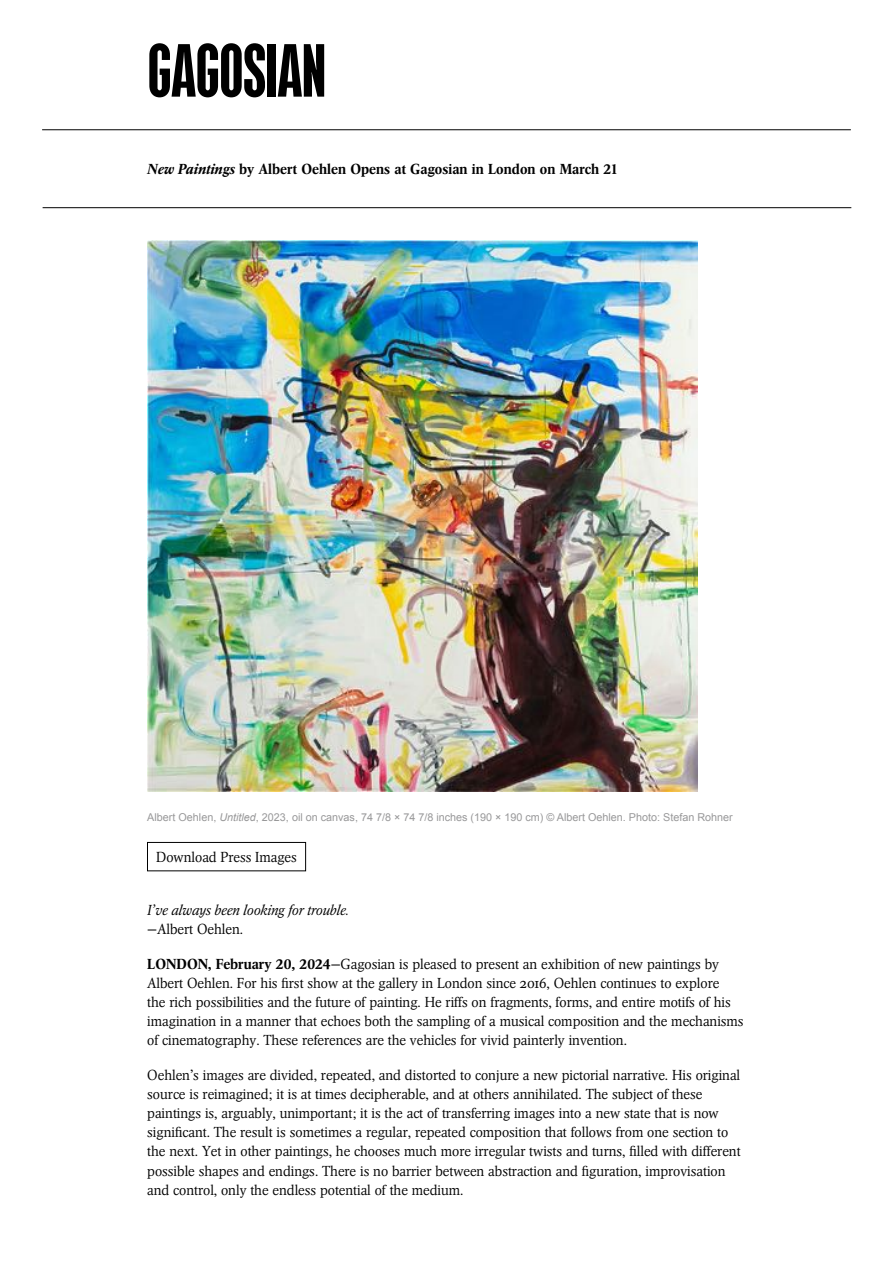
<style>
.page{position:relative;width:893px;height:1263px;background:#fff}
.page>*{position:absolute;margin:0;border:0;box-sizing:border-box;transform-origin:0 0}
.t1{font:75px "GAGOSIANHEADLINE";color:#000}
.t2{font:300 14.4px/19px "Arena New BQ";color:#000}
.t3{font:500 14.4px "Arena New BQ";letter-spacing:.005em;color:#000}
.t4{font:italic 300 14.4px "Arena New BQ";color:#000}
.t5{font:10.8px "Arial";color:#989899}
.s1{font-style:italic}
.s2{font-weight:500}
</style>
<div class="page">
<hr style="left:42px;top:129px;width:809px;height:1px;background:#000">
<img style="left:147px;top:241px;width:550px;height:550px">
<hr style="left:43px;top:207px;width:808px;height:1px;background:#000">
<div style="left:147px;top:842px;width:159px;height:29px;border:1px solid #000"></div>
<h1 class="t1" style="left:148px;top:39px;width:180px">GAGOSIAN</h1>
<p class="t3" style="left:147px;top:160px;width:471px"><span class="s1">New Paintings</span> by Albert Oehlen Opens at Gagosian in London on March 21</p>
<p class="t5" style="left:147px;top:811px;width:587px">Albert Oehlen, <span class="s1">Untitled</span>, 2023, oil on canvas, 74 7/8 × 74 7/8 inches (190 × 190 cm) © Albert Oehlen. Photo: Stefan Rohner</p>
<p class="t2" style="left:156px;top:848px;width:142px">Download Press Images</p>
<p class="t4" style="left:147px;top:901px;width:203px">I’ve always been looking for trouble.</p>
<p class="t2" style="left:147px;top:920px;width:97px">—Albert Oehlen.</p>
<p class="t2" style="left:147px;top:955px;width:598px"><span class="s2">LONDON, February 20, 2024</span>—Gagosian is pleased to present an exhibition of new paintings by Albert Oehlen. For his first show at the gallery in London since 2016, Oehlen continues to explore<br>the rich possibilities and the future of painting. He riffs on fragments, forms, and entire motifs of his imagination in a manner that echoes both the sampling of a musical composition and the mechanisms of cinematography. These references are the vehicles for vivid painterly invention.</p>
<p class="t2" style="left:147px;top:1066px;width:595px">Oehlen’s images are divided, repeated, and distorted to conjure a new pictorial narrative. His original source is reimagined; it is at times decipherable, and at others annihilated. The subject of these paintings is, arguably, unimportant; it is the act of transferring images into a new state that is now significant. The result is sometimes a regular, repeated composition that follows from one section to the next. Yet in other paintings, he chooses much more irregular twists and turns, filled with different possible shapes and endings. There is no barrier between abstraction and figuration, improvisation and control, only the endless potential of the medium.</p>
</div>
